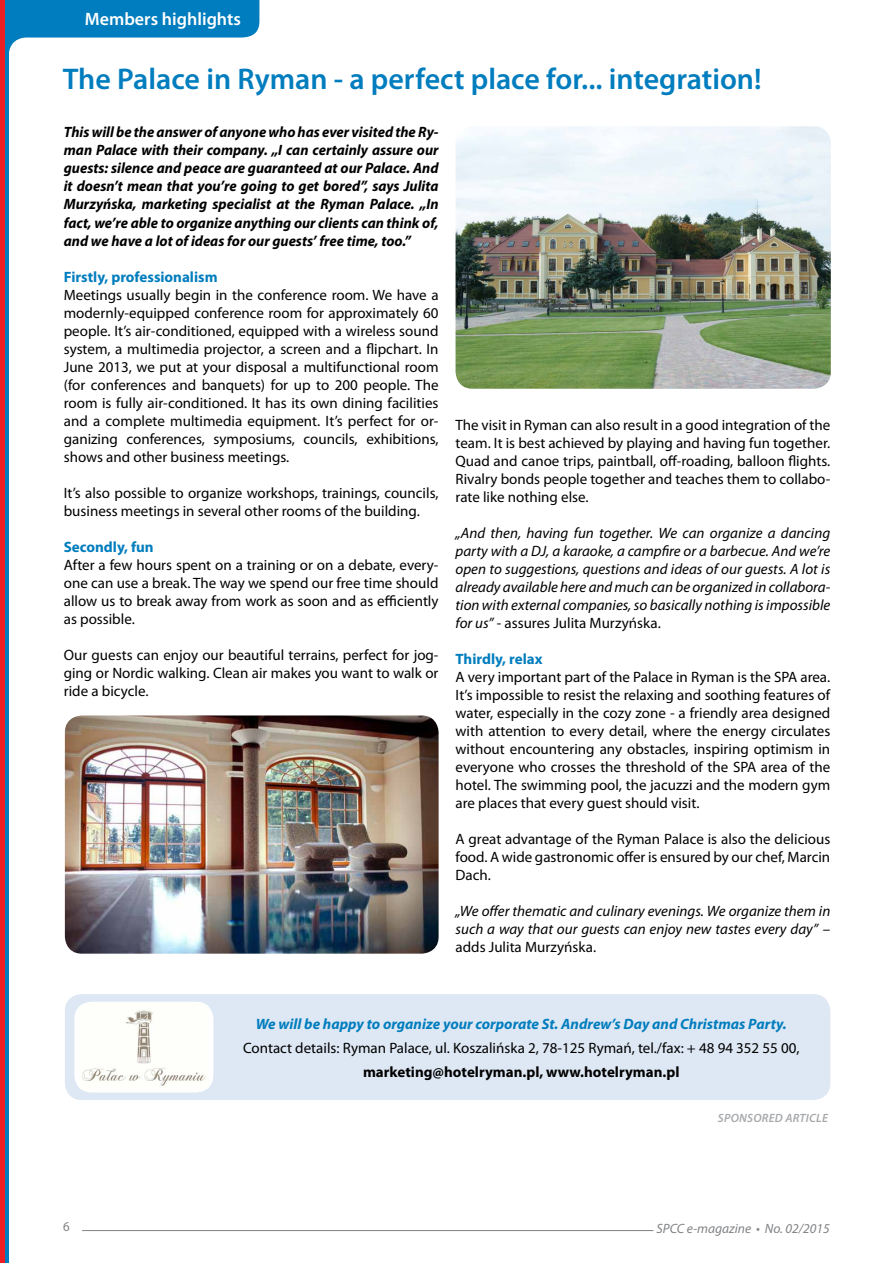
<style>
.page{position:relative;width:893px;height:1263px;background:#fff}
.page>*{position:absolute;margin:0;border:0;box-sizing:border-box;transform-origin:0 0}
.t1{font:600 30px "Myriad Pro";color:#007dbe}
.t2{font:600 18px "Myriad Pro";color:#fff}
.t3{font:15px/18px "Myriad Pro";color:#000;text-align:justify}
.t4{font:italic 15px/18px "Myriad Pro";color:#000;text-align:justify}
.t5{font:italic 700 15px/18px "Myriad Pro";color:#000;text-align:justify}
.t6{font:italic 700 15px "Myriad Pro";color:#007dbe}
.t7{font:700 15px "Myriad Pro";color:#007dbe}
.t8{font:700 15px "Myriad Pro";color:#000}
.t9{font:italic 13.5px "Myriad Pro";color:#808285}
.t10{font:13.5px "Myriad Pro";color:#808285;scale:.95 1}
.t11{font:italic 600 12px "Myriad Pro";letter-spacing:.02em;color:#a7a9ac}
.s1{font-style:normal}
</style>
<div class="page">
<hr style="left:82px;top:1230px;width:571px;height:1px;background:#808285">
<div style="left:65px;top:994px;width:765px;height:106px;background:#dee8f4;border-radius:17px"></div>
<div style="left:4px;top:0;width:5px;height:1262px;background:#007dbe"></div>
<hr style="left:0;top:0;width:4px;height:1262px;background:#ed1d24">
<img style="left:456px;top:126px;width:375px;height:263px">
<img style="left:65px;top:715px;width:374px;height:239px">
<svg style="left:9px;top:0;width:250px;height:52px"></svg>
<div style="left:74px;top:1002px;width:139px;height:90px;background:#fff;border-radius:17px"></div>
<img style="left:80px;top:1002px;width:129px;height:90px">
<p class="t2" style="left:85px;top:8px;width:158px">Members highlights</p>
<h1 class="t1" style="left:63px;top:60px;width:700px">The Palace in Ryman - a perfect place for... integration!</h1>
<p class="t5" style="left:64px;top:123px;width:376px">This will be the answer of anyone who has ever visited the Ry&shy;man Palace with their company. „I can certainly assure our guests: silence and peace are guaranteed at our Palace. And it doesn’t mean that you’re going to get bored”, says Julita Murzyńska, marketing specialist at the Ryman Palace. „In fact, we’re able to organize anything our clients can think of, and we have a lot of ideas for our guests’ free time, too.”</p>
<p class="t7" style="left:64px;top:267px;width:155px">Firstly, professionalism</p>
<p class="t3" style="left:64px;top:285px;width:376px">Meetings usually begin in the conference room. We have a modernly-equipped conference room for approximately 60 people. It’s air-conditioned, equipped with a wireless sound system, a multimedia projector, a screen and a flipchart. In June 2013, we put at your disposal a multifunctional room (for conferences and banquets) for up to 200 people. The room is fully air-conditioned. It has its own dining facilities and a complete multimedia equipment. It’s perfect for or&shy;ganizing conferences, symposiums, councils, exhibitions, shows and other business meetings.</p>
<p class="t3" style="left:64px;top:483px;width:376px">It’s also possible to organize workshops, trainings, councils, business meetings in several other rooms of the building.</p>
<p class="t7" style="left:64px;top:537px;width:91px">Secondly, fun</p>
<p class="t3" style="left:64px;top:555px;width:376px">After a few hours spent on a training or on a debate, every&shy;one can use a break. The way we spend our free time should allow us to break away from work as soon and as efficiently as possible.</p>
<p class="t3" style="left:64px;top:645px;width:376px">Our guests can enjoy our beautiful terrains, perfect for jog&shy;ging or Nordic walking. Clean air makes you want to walk or ride a bicycle.</p>
<p class="t3" style="left:456px;top:415px;width:376px">The visit in Ryman can also result in a good integration of the team. It is best achieved by playing and having fun together.<br>Quad and canoe trips, paintball, off-roading, balloon flights.<br>Rivalry bonds people together and teaches them to collabo&shy;rate like nothing else.</p>
<p class="t4" style="left:456px;top:523px;width:376px">„And then, having fun together. We can organize a dancing party with a DJ, a karaoke, a campfire or a barbecue. And we’re open to suggestions, questions and ideas of our guests. A lot is already available here and much can be organized in collabora&shy;tion with external companies, so basically nothing is impossible for us” <span class="s1">- assures Julita Murzyńska.</span></p>
<p class="t7" style="left:456px;top:649px;width:88px">Thirdly, relax</p>
<p class="t3" style="left:456px;top:667px;width:376px">A very important part of the Palace in Ryman is the SPA area.<br>It’s impossible to resist the relaxing and soothing features of water, especially in the cozy zone - a friendly area designed with attention to every detail, where the energy circulates without encountering any obstacles, inspiring optimism in everyone who crosses the threshold of the SPA area of the hotel. The swimming pool, the jacuzzi and the modern gym are places that every guest should visit.</p>
<p class="t3" style="left:456px;top:829px;width:376px">A great advantage of the Ryman Palace is also the delicious food. A wide gastronomic offer is ensured by our chef, Marcin Dach.</p>
<p class="t4" style="left:456px;top:901px;width:376px">„We offer thematic and culinary evenings. We organize them in such a way that our guests can enjoy new tastes every day” <span class="s1">– adds Julita Murzyńska.</span></p>
<p class="t6" style="left:256px;top:1014px;width:532px">We will be happy to organize your corporate St. Andrew’s Day and Christmas Party.</p>
<p class="t3" style="left:243px;top:1038px;width:558px">Contact details: Ryman Palace, ul. Koszalińska 2, 78-125 Rymań, tel./fax: + 48 94 352 55 00,</p>
<p class="t8" style="left:363px;top:1062px;width:318px">marketing@hotelryman.pl, www.hotelryman.pl</p>
<p class="t11" style="left:718px;top:1110px;width:112px">SPONSORED ARTICLE</p>
<p class="t10" style="left:63px;top:1218px;width:8px">6</p>
<p class="t9" style="left:656px;top:1220px;width:175px">SPCC e-magazine • No. 02/2015</p>
</div>
